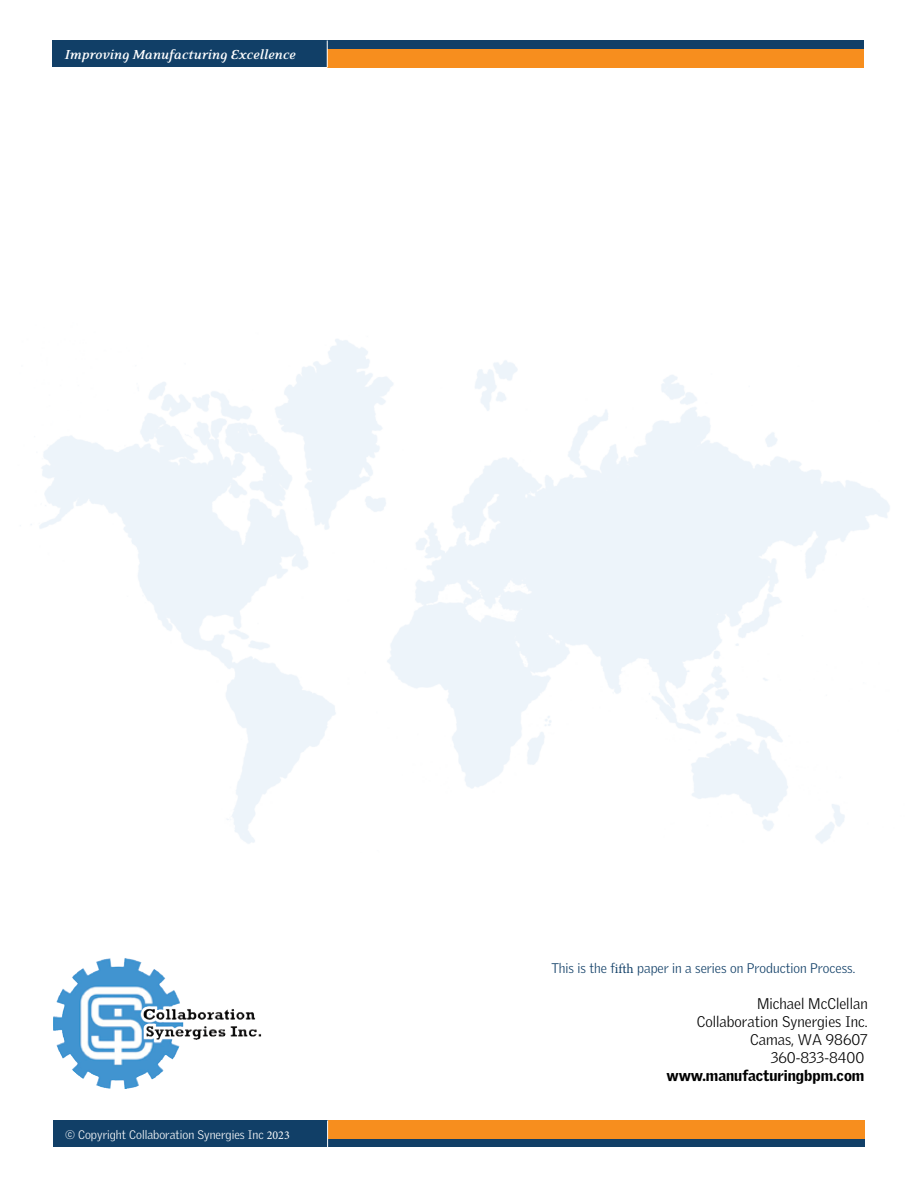
<style>
.page{position:relative;width:918px;height:1188px;background:#fff}
.page>*{position:absolute;margin:0;border:0;box-sizing:border-box;transform-origin:0 0}
.t1{font:300 15px/18px "Griffith Gothic";color:#000;text-align:right}
.t2{font:italic 700 15px "Eidetic Neo";color:#fff}
.t3{font:900 15px "Griffith Gothic";color:#000}
.t4{font:300 13.5px "Griffith Gothic";color:#113f67}
.t5{font:300 12px "Griffith Gothic";color:#fff}
.s1{font-family:"Minion Pro";font-weight:400}
</style>
<div class="page">
<img style="left:71px;top:958px;width:54px;height:34px">
<div style="left:53px;top:1120px;width:811px;height:28px;background:#113f67"></div>
<div style="left:328px;top:1120px;width:536px;height:19px;background:#f78e1e"></div>
<svg style="left:327px;top:1120px;width:1px;height:28px"></svg>
<div style="left:53px;top:40px;width:811px;height:28px;background:#113f67"></div>
<div style="left:328px;top:49px;width:536px;height:19px;background:#f78e1e"></div>
<svg style="left:327px;top:40px;width:1px;height:28px"></svg>
<p class="t2" style="left:65px;top:47px;width:232px">Improving Manufacturing Excellence</p>
<p class="t5" style="left:65px;top:1128px;width:226px">© Copyright Collaboration Synergies Inc <span class="s1">2023</span></p>
<p class="t4" style="left:551px;top:961px;width:305px">This is the f<span class="s1">ifth</span> paper in a series on Production Process.</p>
<p class="t1" style="left:697px;top:995px;width:172px">Michael McClellan<br>Collaboration Synergies Inc.<br>Camas, WA 98607<br>360-833-8400</p>
<p class="t3" style="left:667px;top:1067px;width:199px">www.manufacturingbpm.com</p>
</div>
